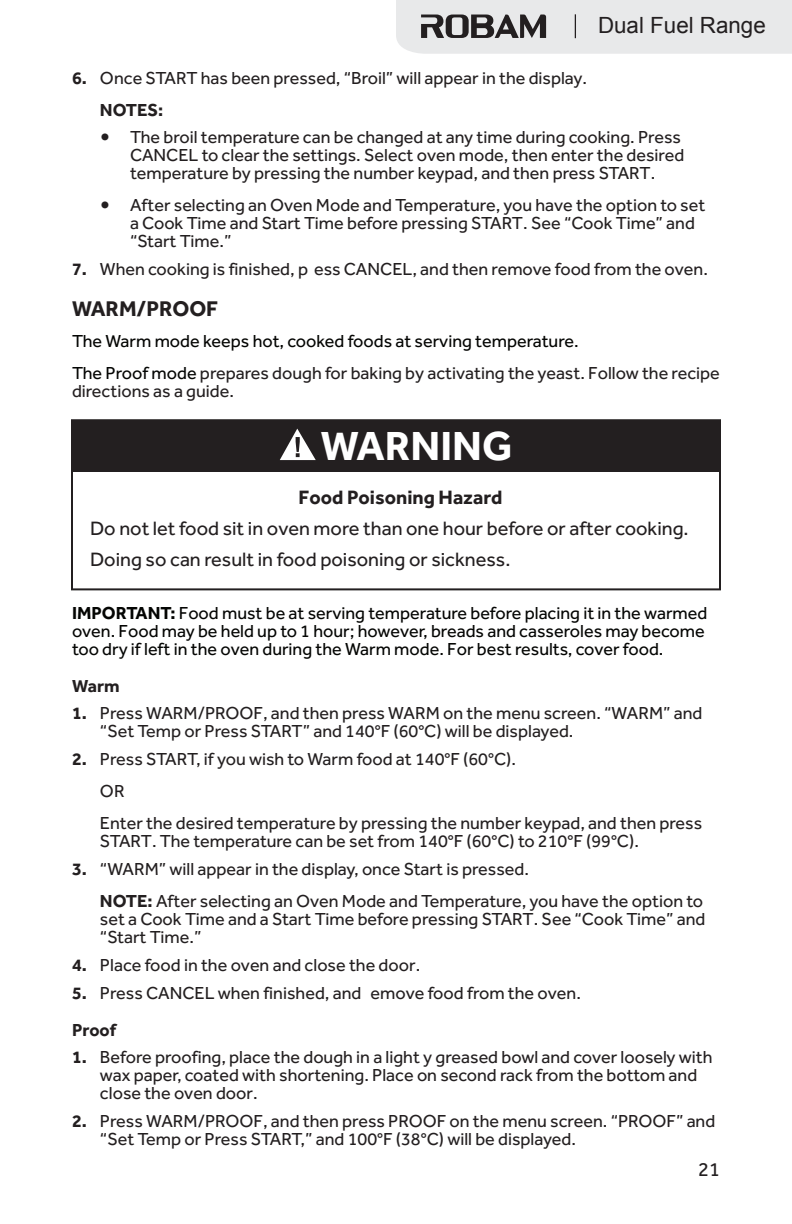
<style>
.page{position:relative;width:792px;height:1224px;background:#fff}
.page>*{position:absolute;margin:0;border:0;box-sizing:border-box;transform-origin:0 0}
.t1{font:700 42px "Effra";color:#fff}
.t2{font:22.4px "Arial";color:#231f20}
.t3{font:700 22px "Effra";color:#231f20}
.t4{font:20px/31px "Effra";color:#231f20}
.t5{font:700 20px "Effra";color:#231f20}
.t6{font:18px/18px "Effra";color:#231f20}
.t7{font:18px/18px "Effra";color:#040503}
.t8{font:700 18px "Effra";color:#231f20}
.s1{font-weight:700}
.s2{font-weight:700;font-size:24px}
.s3{color:#231f20}
</style>
<div class="page">
<svg style="left:396px;top:0;width:396px;height:54px;background:#d8d9da"></svg>
<div style="left:71px;top:419px;width:650px;height:171px;border:2px solid #231f20"></div>
<div style="left:72px;top:420px;width:648px;height:52px;background:#231f20"></div>
<svg style="left:280px;top:429px;width:36px;height:31px"></svg>
<p class="t2" style="left:598px;top:11px;width:169px">Dual Fuel Range</p>
<p class="t6" style="left:100px;top:62px;width:489px;line-height:32px;text-indent:-28px"><span class="s1">6.</span> Once START has been pressed, “Broil” will appear in the display.<br><span class="s1">NOTES:</span></p>
<p class="t6" style="left:130px;top:127px;width:556px;text-indent:-30px"><span class="s2">•</span> The broil temperature can be changed at any time during cooking. Press<br>CANCEL to clear the settings. Select oven mode, then enter the desired temperature by pressing the number keypad, and then press START.</p>
<p class="t6" style="left:130px;top:195px;width:577px;text-indent:-30px"><span class="s2">•</span> After selecting an Oven Mode and Temperature, you have the option to set a Cook Time and Start Time before pressing START. See “Cook Time” and “Start Time.”</p>
<p class="t6" style="left:72px;top:259px;width:637px"><span class="s1">7.</span> When cooking is finished, p ess CANCEL, and then remove food from the oven.</p>
<p class="t3" style="left:72px;top:295px;width:148px">WARM/PROOF</p>
<p class="t7" style="left:72px;top:324px;width:649px;line-height:32px">The Warm mode keeps hot, cooked foods at serving temperature.<br>The Proof mode <span class="s3">prepares dough for baking by activating the yeast. Follow the recipe</span></p>
<p class="t6" style="left:72px;top:381px;width:164px">directions as a guide.</p>
<h1 class="t1" style="left:321px;top:420px;width:193px">WARNING</h1>
<p class="t5" style="left:299px;top:485px;width:205px">Food Poisoning Hazard</p>
<p class="t4" style="left:90px;top:513px;width:600px">Do not let food sit in oven more than one hour before or after cooking.<br>Doing so can result in food poisoning or sickness.</p>
<p class="t7" style="left:72px;top:604px;width:637px"><span class="s1">IMPORTANT:</span> Food must be at serving temperature before placing it in the warmed oven. Food may be held up to 1 hour; however, breads and casseroles may become too dry if left in the oven during the Warm mode. For best results, cover food.</p>
<p class="t8" style="left:72px;top:675px;width:49px">Warm</p>
<p class="t6" style="left:100px;top:704px;width:604px;text-indent:-28px"><span class="s1">1.</span> Press WARM/PROOF, and then press WARM on the menu screen. “WARM” and “Set Temp or Press START” and 140°F (60°C) will be displayed.</p>
<p class="t6" style="left:100px;top:743px;width:604px;line-height:32px;text-indent:-28px"><span class="s1">2.</span> Press START, if you wish to Warm food at 140°F (60°C).<br>OR<br>Enter the desired temperature by pressing the number keypad, and then press</p>
<p class="t6" style="left:100px;top:832px;width:541px">START. The temperature can be set from 140°F (60°C) to 210°F (99°C).</p>
<p class="t6" style="left:100px;top:853px;width:605px;line-height:32px;text-indent:-28px"><span class="s1">3.</span> “WARM” will appear in the display, once Start is pressed.<br><span class="s1">NOTE:</span> After selecting an Oven Mode and Temperature, you have the option to</p>
<p class="t6" style="left:100px;top:910px;width:607px">set a Cook Time and a Start Time before pressing START. See “Cook Time” and “Start Time.”</p>
<p class="t6" style="left:72px;top:956px;width:350px"><span class="s1">4.</span> Place food in the oven and close the door.</p>
<p class="t6" style="left:72px;top:975px;width:510px;line-height:37px"><span class="s1">5.</span> Press CANCEL when finished, and emove food from the oven.<br><span class="s1">Proof</span></p>
<p class="t6" style="left:100px;top:1048px;width:614px;text-indent:-28px"><span class="s1">1.</span> Before proofing, place the dough in a light y greased bowl and cover loosely with wax paper, coated with shortening. Place on second rack from the bottom and close the oven door.</p>
<p class="t6" style="left:100px;top:1112px;width:617px;text-indent:-28px"><span class="s1">2.</span> Press WARM/PROOF, and then press PROOF on the menu screen. “PROOF” and “Set Temp or Press START,” and 100°F (38°C) will be displayed.</p>
<p class="t4" style="left:698px;top:1153px;width:23px">21</p>
</div>
